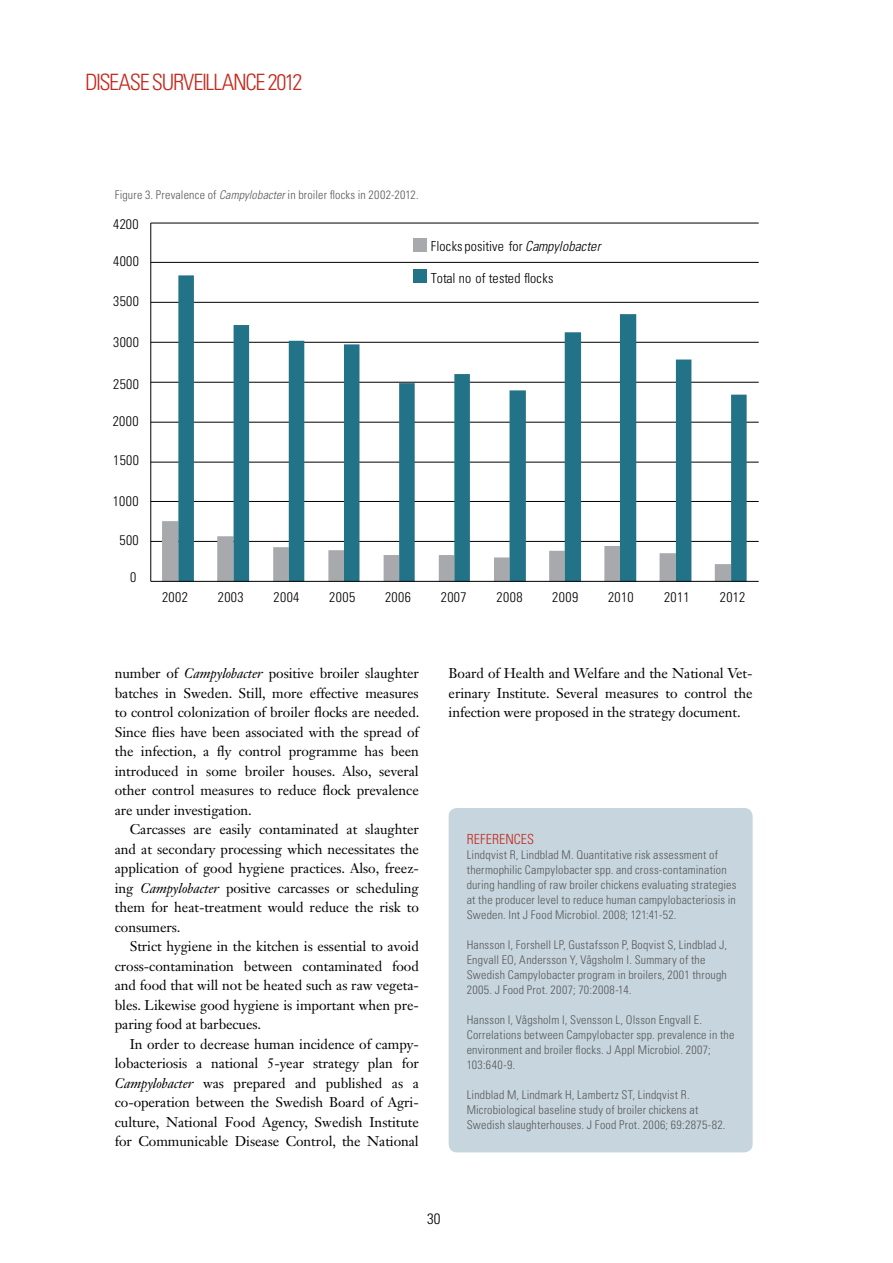
<style>
.page{position:relative;width:893px;height:1263px;background:#fff}
.page>*{position:absolute;margin:0;border:0;box-sizing:border-box;transform-origin:0 0}
.t1{font:300 condensed 22.5px "Univers LT Std";letter-spacing:-.06em;color:#c5281c}
.t2{font:300 condensed 15px "Univers LT Std";color:#000}
.t3{font:13.95px/19.5px "Janson Text LT Std";letter-spacing:-.005em;color:#000;text-align:justify}
.t4{font:300 condensed 13.95px "Univers LT Std";letter-spacing:.005em;color:#c5281c}
.t5{font:300 condensed 13.8px "Univers LT Std";letter-spacing:.03em;color:#000}
.t6{font:300 condensed 13.8px "Univers LT Std";letter-spacing:.005em;color:#000}
.t7{font:300 condensed 13.8px "Univers LT Std";letter-spacing:.01em;color:#000}
.t8{font:300 condensed 12px/15px "Univers LT Std";letter-spacing:.015em;color:#58595b}
.s1{font-style:italic}
</style>
<div class="page">
<div style="left:449px;top:808px;width:304px;height:344px;background:#c7d6de;border-radius:9px"></div>
<hr style="left:151px;top:223px;width:608px;height:1px;background:#000">
<hr style="left:151px;top:262px;width:608px;height:1px;background:#000">
<hr style="left:151px;top:302px;width:608px;height:1px;background:#000">
<hr style="left:151px;top:342px;width:608px;height:1px;background:#000">
<hr style="left:151px;top:382px;width:608px;height:1px;background:#000">
<hr style="left:151px;top:422px;width:608px;height:1px;background:#000">
<hr style="left:151px;top:462px;width:608px;height:1px;background:#000">
<hr style="left:151px;top:501px;width:608px;height:1px;background:#000">
<hr style="left:151px;top:541px;width:608px;height:1px;background:#000">
<svg style="left:162px;top:521px;width:16px;height:60px"></svg>
<svg style="left:178px;top:275px;width:569px;height:306px"></svg>
<hr style="left:150px;top:223px;width:1px;height:358px;background:#000">
<hr style="left:151px;top:581px;width:608px;height:1px;background:#000">
<div style="left:414px;top:238px;width:13px;height:13px;background:#a7a9ac"></div>
<div style="left:414px;top:270px;width:13px;height:13px;background:#227388"></div>
<h1 class="t1" style="left:85px;top:68px;width:219px">Disease Surveillance 2012</h1>
<p class="t8" style="left:115px;top:187px;width:306px">Figure 3. Prevalence of <span class="s1">Campylobacter</span> in broiler flocks in 2002-2012.</p>
<p class="t5" style="left:113px;top:216px;width:27px">4200</p>
<p class="t5" style="left:113px;top:253px;width:27px">4000</p>
<p class="t5" style="left:113px;top:293px;width:27px">3500</p>
<p class="t5" style="left:113px;top:334px;width:27px">3000</p>
<p class="t5" style="left:113px;top:376px;width:27px">2500</p>
<p class="t5" style="left:113px;top:413px;width:27px">2000</p>
<p class="t5" style="left:113px;top:452px;width:27px">1500</p>
<p class="t5" style="left:113px;top:493px;width:27px">1000</p>
<p class="t5" style="left:119px;top:531px;width:21px">500</p>
<p class="t5" style="left:130px;top:569px;width:8px">0</p>
<p class="t6" style="left:431px;top:238px;width:171px">Flocks positive for <span class="s1">Campylobacter</span></p>
<p class="t7" style="left:431px;top:270px;width:124px">Total no of tested flocks</p>
<p class="t5" style="left:162px;top:589px;width:27px">2002</p>
<p class="t5" style="left:218px;top:589px;width:27px">2003</p>
<p class="t5" style="left:274px;top:589px;width:27px">2004</p>
<p class="t5" style="left:329px;top:589px;width:27px">2005</p>
<p class="t5" style="left:385px;top:589px;width:27px">2006</p>
<p class="t5" style="left:441px;top:589px;width:27px">2007</p>
<p class="t5" style="left:497px;top:589px;width:27px">2008</p>
<p class="t5" style="left:552px;top:589px;width:27px">2009</p>
<p class="t5" style="left:608px;top:589px;width:27px">2010</p>
<p class="t5" style="left:664px;top:589px;width:27px">2011</p>
<p class="t5" style="left:720px;top:589px;width:27px">2012</p>
<p class="t3" style="left:115px;top:663px;width:306px">number of <span class="s1">Campylobacter</span> positive broiler slaughter batches in Sweden. Still, more effective measures to control colonization of broiler flocks are needed.<br>Since flies have been associated with the spread of the infection, a fly control programme has been introduced in some broiler houses. Also, several other control measures to reduce flock prevalence are under investigation.</p>
<p class="t3" style="left:115px;top:819px;width:306px;text-indent:15px">Carcasses are easily contaminated at slaughter and at secondary processing which necessitates the application of good hygiene practices. Also, freez&shy;ing <span class="s1">Campylobacter</span> positive carcasses or scheduling them for heat-treatment would reduce the risk to consumers.</p>
<p class="t3" style="left:115px;top:936px;width:306px;text-indent:15px">Strict hygiene in the kitchen is essential to avoid cross-contamination between contaminated food and food that will not be heated such as raw vegeta&shy;bles. Likewise good hygiene is important when pre&shy;paring food at barbecues.</p>
<p class="t3" style="left:115px;top:1034px;width:306px;text-indent:15px">In order to decrease human incidence of campy&shy;lobacteriosis a national 5-year strategy plan for <span class="s1">Campylobacter</span> was prepared and published as a co-operation between the Swedish Board of Agri&shy;culture, National Food Agency, Swedish Institute for Communicable Disease Control, the National</p>
<p class="t3" style="left:449px;top:663px;width:306px">Board of Health and Welfare and the National Vet&shy;erinary Institute. Several measures to control the infection were proposed in the strategy document.</p>
<p class="t4" style="left:467px;top:830px;width:69px">REFERENCES</p>
<p class="t8" style="left:467px;top:847px;width:271px">Lindqvist R, Lindblad M. Quantitative risk assessment of thermophilic Campylobacter spp. and cross-contamination during handling of raw broiler chickens evaluating strategies at the producer level to reduce human campylobacteriosis in Sweden. Int J Food Microbiol. 2008; 121:41-52.</p>
<p class="t8" style="left:467px;top:937px;width:262px">Hansson I, Forshell LP, Gustafsson P, Boqvist S, Lindblad J, Engvall EO, Andersson Y, Vågsholm I. Summary of the Swedish Campylobacter program in broilers, 2001 through 2005. J Food Prot. 2007; 70:2008-14.</p>
<p class="t8" style="left:467px;top:1012px;width:269px">Hansson I, Vågsholm I, Svensson L, Olsson Engvall E.<br>Correlations between Campylobacter spp. prevalence in the environment and broiler flocks. J Appl Microbiol. 2007; 103:640-9.</p>
<p class="t8" style="left:467px;top:1087px;width:260px">Lindblad M, Lindmark H, Lambertz ST, Lindqvist R.<br>Microbiological baseline study of broiler chickens at<br>Swedish slaughterhouses. J Food Prot. 2006; 69:2875-82.</p>
<p class="t2" style="left:427px;top:1210px;width:15px">30</p>
</div>
